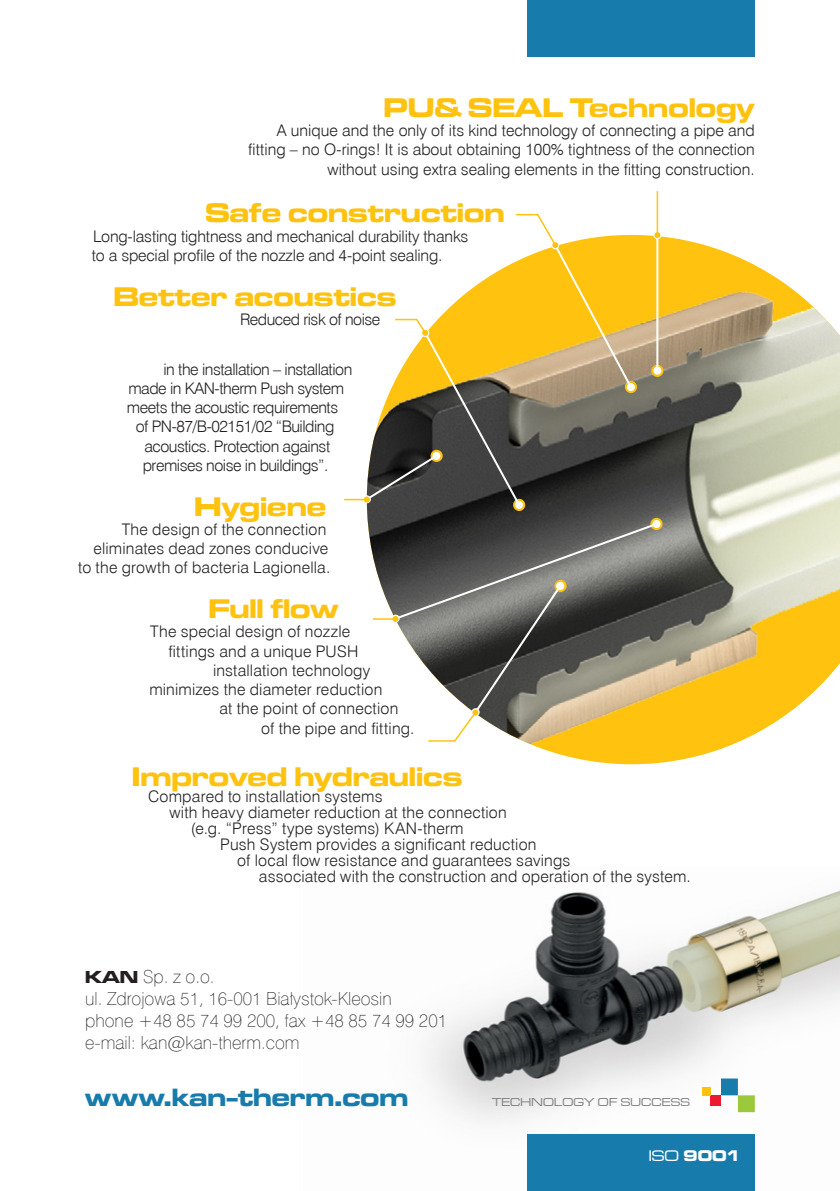
<style>
.page{position:relative;width:840px;height:1191px;background:#fff}
.page>*{position:absolute;margin:0;border:0;box-sizing:border-box;transform-origin:0 0}
.t1{font:28px "Microgramma D Bol Ext";color:#ffc20e}
.t2{font:26px "Microgramma D Bol Ext";color:#177bac}
.t3{font:18px/22px "Swis 721 Th EU";color:#231f20}
.t4{font:16px/19.2px "Swis 721 Lt EU";color:#231f20;text-align:right}
.t5{font:16px "Swis 721 Lt EU";letter-spacing:-.03em;color:#231f20}
.t6{font:16px "Microgramma D Bol Ext";color:#fff}
.t7{font:12px "Microgramma D Med Ext";letter-spacing:.02em;color:#808285}
.s1{font-family:"Microgramma D Bol Ext"}
.s2{font-family:"Microgramma D Med Ext"}
</style>
<div class="page">
<img style="left:367px;top:235px;width:472px;height:529px">
<img style="left:426px;top:890px;width:413px;height:301px">
<div style="left:527px;top:0;width:227px;height:57px;background:#177bac"></div>
<div style="left:527px;top:1134px;width:227px;height:57px;background:#177bac"></div>
<svg style="left:651px;top:365px;width:12px;height:12px"></svg>
<svg style="left:513px;top:499px;width:12px;height:12px"></svg>
<svg style="left:650px;top:518px;width:12px;height:12px"></svg>
<svg style="left:624px;top:381px;width:12px;height:12px"></svg>
<hr style="left:656px;top:235px;width:2px;height:136px;background:#fff">
<div style="left:653px;top:367px;width:8px;height:8px;background:#fff;border-radius:50%"></div>
<hr style="left:656px;top:191px;width:1px;height:44px;background:#ffc20e">
<svg style="left:654px;top:232px;width:6px;height:6px"></svg>
<div style="left:626px;top:383px;width:8px;height:8px;background:#fff;border-radius:50%"></div>
<div style="left:391px;top:614px;width:8px;height:8px;background:#fff;border-radius:50%"></div>
<div style="left:652px;top:520px;width:8px;height:8px;background:#fff;border-radius:50%"></div>
<svg style="left:344px;top:213px;width:289px;height:294px"></svg>
<hr style="left:372px;top:618px;width:23px;height:2px;background:#ffc20e">
<svg style="left:392px;top:521px;width:266px;height:221px;background:#7f7b6d"></svg>
<div style="left:710px;top:1095px;width:10px;height:10px;background:#ed1b2f"></div>
<div style="left:702px;top:1087px;width:8px;height:8px;background:#ffc20e"></div>
<div style="left:737px;top:1095px;width:17px;height:17px;background:#9aca3c"></div>
<div style="left:720px;top:1078px;width:17px;height:17px;background:#177bac"></div>
<h1 class="t1" style="left:383px;top:89px;width:372px">PU&amp; SEAL Technology</h1>
<p class="t4" style="left:248px;top:121px;width:507px">A unique and the only of its kind technology of connecting a pipe and fitting – no O-rings! It is about obtaining 100% tightness of the connection without using extra sealing elements in the fitting construction.</p>
<h1 class="t1" style="left:205px;top:194px;width:300px">Safe construction</h1>
<p class="t4" style="left:92px;top:227px;width:378px;text-align:left">Long-lasting tightness and mechanical durability thanks to a special profile of the nozzle and 4-point sealing.</p>
<h1 class="t1" style="left:113px;top:277px;width:284px">Better acoustics</h1>
<p class="t5" style="left:240px;top:309px;width:142px">Reduced risk of noise</p>
<p class="t5" style="left:163px;top:359px;width:190px">in the installation – installation</p>
<p class="t5" style="left:128px;top:378px;width:217px">made in KAN-therm Push system</p>
<p class="t5" style="left:127px;top:398px;width:213px">meets the acoustic requirements</p>
<p class="t5" style="left:136px;top:417px;width:200px">of PN-87/B-02151/02 “Building</p>
<p class="t5" style="left:144px;top:436px;width:187px">acoustics. Protection against</p>
<p class="t5" style="left:143px;top:455px;width:187px">premises noise in buildings”.</p>
<h1 class="t1" style="left:194px;top:487px;width:133px">Hygiene</h1>
<p class="t4" style="left:78px;top:520px;width:253px">The design of the connection eliminates dead zones conducive<br>to the growth of bacteria Lagionella.</p>
<h1 class="t1" style="left:208px;top:590px;width:131px">Full flow</h1>
<p class="t4" style="left:150px;top:622px;width:201px">The special design of nozzle</p>
<p class="t4" style="left:168px;top:641px;width:191px">fittings and a unique PUSH</p>
<p class="t4" style="left:213px;top:661px;width:159px">installation technology</p>
<p class="t4" style="left:149px;top:680px;width:234px">minimizes the diameter reduction</p>
<p class="t4" style="left:219px;top:699px;width:180px">at the point of connection</p>
<p class="t4" style="left:261px;top:718px;width:154px">of the pipe and fitting.</p>
<h1 class="t1" style="left:132px;top:758px;width:332px">Improved hydraulics</h1>
<p class="t4" style="left:148px;top:787px;width:236px">Compared to installation systems</p>
<p class="t4" style="left:169px;top:803px;width:338px">with heavy diameter reduction at the connection</p>
<p class="t4" style="left:191px;top:819px;width:274px">(e.g. “Press” type systems) KAN-therm</p>
<p class="t4" style="left:220px;top:835px;width:317px">Push System provides a significant reduction</p>
<p class="t4" style="left:237px;top:851px;width:334px">of local flow resistance and guarantees savings</p>
<p class="t4" style="left:259px;top:867px;width:433px">associated with the construction and operation of the system.</p>
<p class="t3" style="left:85px;top:965px;width:363px"><span class="s1">KAN</span> Sp. z o.o.<br>ul. Zdrojowa 51, 16-001 Białystok‑Kleosin<br>phone +48 85 74 99 200, fax +48 85 74 99 201 e‑mail: kan@kan-therm.com</p>
<h2 class="t2" style="left:85px;top:1079px;width:324px">www.kan-therm.com</h2>
<p class="t7" style="left:491px;top:1094px;width:199px">TECHNOLOGY OF SUCCESS</p>
<p class="t6" style="left:648px;top:1144px;width:93px"><span class="s2">ISO</span> 9001</p>
</div>
